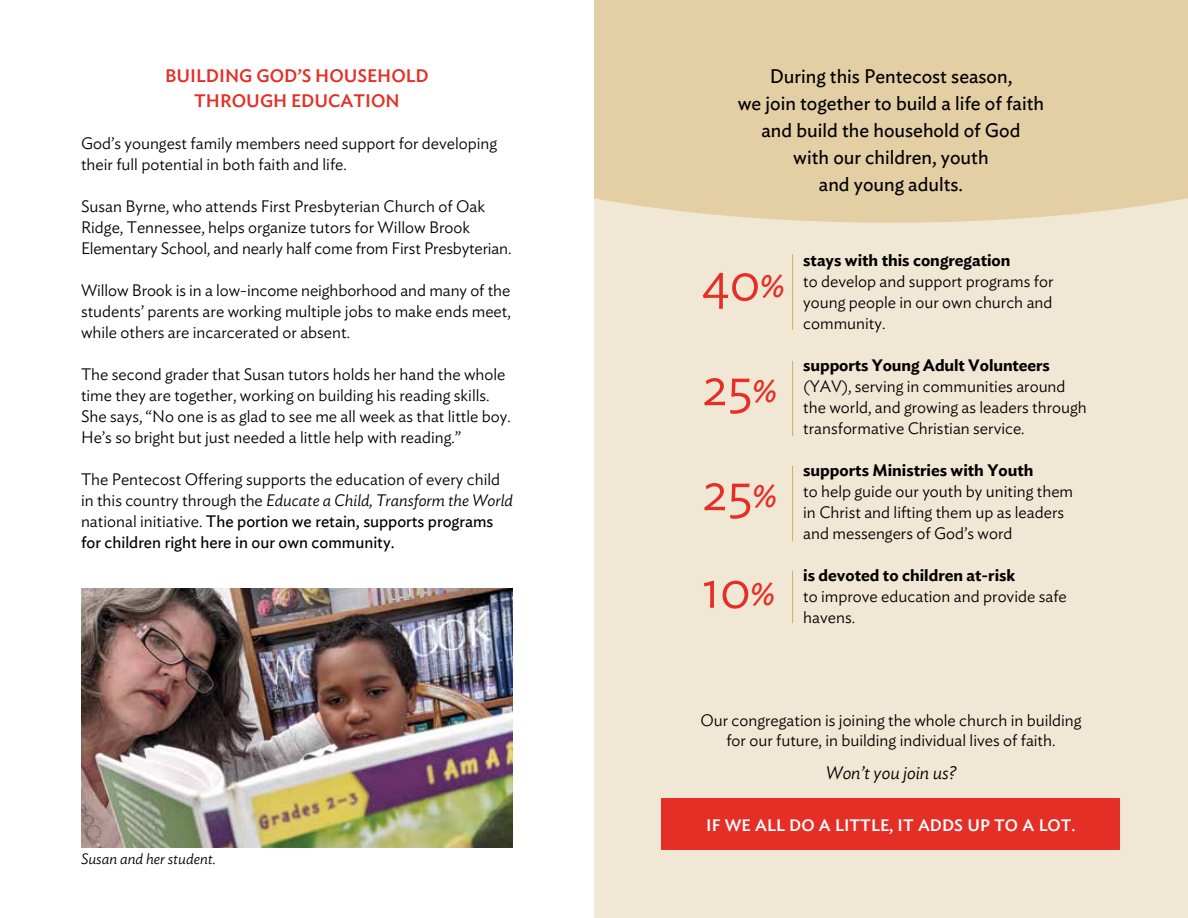
<style>
.page{position:relative;width:1188px;height:918px;background:#fff}
.page>*{position:absolute;margin:0;border:0;box-sizing:border-box;transform-origin:0 0}
.t1{font:300 54px/105px "Ideal Sans";color:#e52f26}
.t2{font:19.5px/27px "Ideal Sans";color:#000;text-align:center}
.t3{font:500 18px/25.5px "Ideal Sans";color:#e52f26;text-align:center}
.t4{font:italic 300 18px "Ideal Sans";color:#000}
.t5{font:300 16.5px/21px "Ideal Sans";color:#000}
.t6{font:600 16.5px "Ideal Sans";color:#000}
.t7{font:500 16.5px "Ideal Sans";color:#fff}
.t8{font:italic 300 15px "Ideal Sans";color:#000}
.s1{font-style:italic}
.s2{font-weight:400}
.s3{font-weight:400;font-size:33px}
</style>
<div class="page">
<div style="left:594px;top:0;width:594px;height:918px;background:#f1e7d5"></div>
<div style="left:594px;top:0;width:594px;height:223px;background:#e4cfa5"></div>
<div style="left:662px;top:798px;width:458px;height:52px;background:#e52f26"></div>
<img style="left:81px;top:589px;width:432px;height:259px">
<hr style="left:792px;top:254px;width:1px;height:76px;background:#d0ac5e">
<hr style="left:792px;top:361px;width:1px;height:75px;background:#d0ac5e">
<hr style="left:792px;top:466px;width:1px;height:75px;background:#d0ac5e">
<hr style="left:792px;top:571px;width:1px;height:52px;background:#d0ac5e">
<p class="t3" style="left:165px;top:61px;width:265px">BUILDING GOD’S HOUSEHOLD<br>THROUGH EDUCATION</p>
<p class="t5" style="left:81px;top:132px;width:418px">God’s youngest family members need support for developing their full potential in both faith and life.</p>
<p class="t5" style="left:81px;top:195px;width:432px">Susan Byrne, who attends First Presbyterian Church of Oak<br>Ridge, Tennessee, helps organize tutors for Willow Brook<br>Elementary School, and nearly half come from First Presbyterian.</p>
<p class="t5" style="left:81px;top:279px;width:431px;text-align:justify">Willow Brook is in a low-income neighborhood and many of the students’ parents are working multiple jobs to make ends meet, while others are incarcerated or absent.</p>
<p class="t5" style="left:81px;top:363px;width:431px">The second grader that Susan tutors holds her hand the whole time they are together, working on building his reading skills.<br>She says, “No one is as glad to see me all week as that little boy.<br>He’s so bright but just needed a little help with reading.”</p>
<p class="t5" style="left:81px;top:468px;width:434px">The Pentecost Offering supports the education of every child in this country through the <span class="s1">Educate a Child, Transform the World </span>national initiative. <span class="s2">The portion we retain, supports programs for children right here in our own community.</span></p>
<p class="t8" style="left:81px;top:847px;width:136px">Susan and her student.</p>
<p class="t2" style="left:738px;top:61px;width:308px">During this Pentecost season,<br>we join together to build a life of faith and build the household of God<br>with our children, youth<br>and young adults.</p>
<h1 class="t1" style="left:702px;top:224px;width:84px">40<span class="s3">%<br></span>25<span class="s3">%<br></span>25<span class="s3">%</span></h1>
<h1 class="t1" style="left:702px;top:532px;width:75px">10<span class="s3">%</span></h1>
<p class="t6" style="left:803px;top:247px;width:209px">stays with this congregation</p>
<p class="t5" style="left:803px;top:269px;width:252px;text-align:justify">to develop and support programs for young people in our own church and community.</p>
<p class="t6" style="left:803px;top:352px;width:248px">supports Young Adult Volunteers</p>
<p class="t5" style="left:803px;top:375px;width:285px">(YAV), serving in communities around the world, and growing as leaders through transformative Christian service.</p>
<p class="t6" style="left:803px;top:457px;width:232px">supports Ministries with Youth</p>
<p class="t5" style="left:803px;top:480px;width:271px">to help guide our youth by uniting them in Christ and lifting them up as leaders and messengers of God’s word</p>
<p class="t6" style="left:803px;top:562px;width:214px">is devoted to children at-risk</p>
<p class="t5" style="left:803px;top:585px;width:265px">to improve education and provide safe havens.</p>
<p class="t5" style="left:700px;top:709px;width:383px;line-height:20.2px;text-align:center">Our congregation is joining the whole church in building for our future, in building individual lives of faith.</p>
<p class="t4" style="left:826px;top:759px;width:132px">Won’t you join us?</p>
<p class="t7" style="left:706px;top:812px;width:371px">IF WE ALL DO A LITTLE, IT ADDS UP TO A LOT.</p>
</div>
